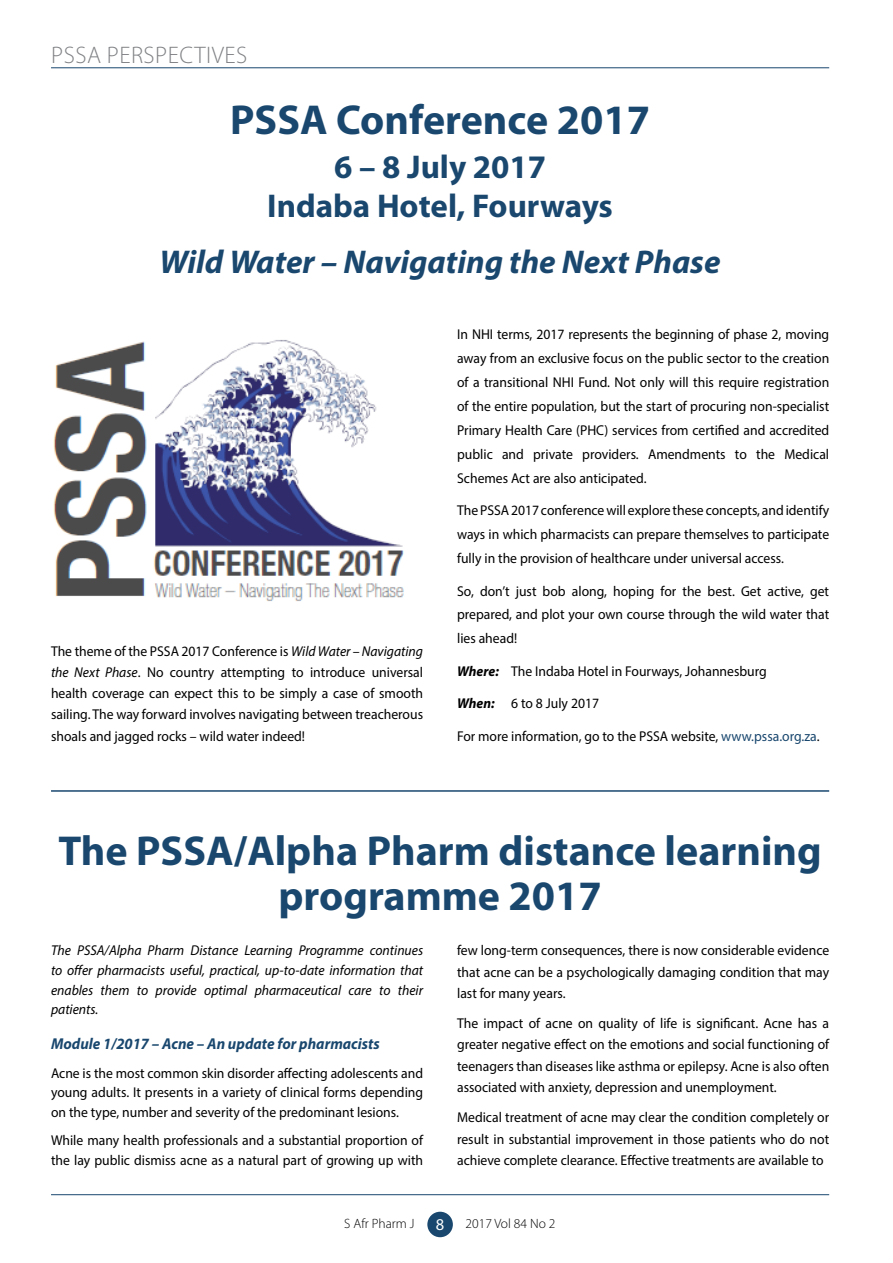
<style>
.page{position:relative;width:893px;height:1263px;background:#fff}
.page>*{position:absolute;margin:0;border:0;box-sizing:border-box;transform-origin:0 0}
.t1{font:700 42px/45.2px "Myriad Pro";color:#19476e;text-align:center}
.t2{font:italic 700 33px "Myriad Pro";color:#19476e}
.t3{font:700 33px/38.7px "Myriad Pro";color:#19476e;text-align:center}
.t4{font:300 24px "Myriad Pro";letter-spacing:.02em;color:#808285}
.t5{font:16.5px "Myriad Pro";color:#fff}
.t6{font:italic 700 15.75px "Myriad Pro";color:#19476e;scale:.96 1}
.t7{font:14.25px/23.9px "Myriad Pro";color:#000;text-align:justify;scale:.96 1}
.t8{font:italic 14.25px/19.6px "Myriad Pro";color:#000;text-align:justify;scale:.96 1}
.t9{font:300 13.5px "Myriad Pro";color:#000}
.s1{font-style:italic}
.s2{font-weight:700;font-style:italic}
.s3{color:#19476e}
</style>
<div class="page">
<hr style="left:51px;top:1194px;width:778px;height:1px;background:#19476e">
<div style="left:427px;top:1212px;width:26px;height:25px;background:#19476e;border-radius:50%"></div>
<hr style="left:51px;top:67px;width:778px;height:1px;background:#19476e">
<img style="left:53px;top:340px;width:351px;height:261px">
<hr style="left:51px;top:790px;width:778px;height:2px;background:#19476e">
<h3 class="t4" style="left:51px;top:41px;width:197px">PSSA PERSPECTIVES</h3>
<h1 class="t1" style="left:230px;top:95px;width:421px">PSSA Conference 2017</h1>
<h2 class="t3" style="left:267px;top:147px;width:347px">6 – 8 July 2017<br>Indaba Hotel, Fourways</h2>
<h2 class="t2" style="left:160px;top:240px;width:562px">Wild Water – Navigating the Next Phase</h2>
<p class="t7" style="left:51px;top:640px;width:389px;line-height:21.1px">The theme of the PSSA 2017 Conference is <span class="s1">Wild Water – Navigating the Next Phase</span>. No country attempting to introduce universal health coverage can expect this to be simply a case of smooth sailing. The way forward involves navigating between treacherous shoals and jagged rocks – wild water indeed!</p>
<p class="t7" style="left:457px;top:322px;width:389px">In NHI terms, 2017 represents the beginning of phase 2, moving away from an exclusive focus on the public sector to the creation of a transitional NHI Fund. Not only will this require registration of the entire population, but the start of procuring non-specialist Primary Health Care (PHC) services from certified and accredited public and private providers. Amendments to the Medical Schemes Act are also anticipated.</p>
<p class="t7" style="left:457px;top:498px;width:389px">The PSSA 2017 conference will explore these concepts, and identify ways in which pharmacists can prepare themselves to participate fully in the provision of healthcare under universal access.</p>
<p class="t7" style="left:457px;top:579px;width:389px">So, don’t just bob along, hoping for the best. Get active, get prepared, and plot your own course through the wild water that lies ahead!</p>
<p class="t7" style="left:457px;top:659px;width:324px"><span class="s2">Where:</span> The Indaba Hotel in Fourways, Johannesburg</p>
<p class="t7" style="left:457px;top:691px;width:149px"><span class="s2">When:</span> 6 to 8 July 2017</p>
<p class="t7" style="left:457px;top:724px;width:379px">For more information, go to the PSSA website, <span class="s3">www.pssa.org.za</span>.</p>
<h1 class="t1" style="left:58px;top:827px;width:765px">The PSSA/Alpha Pharm distance learning programme 2017</h1>
<p class="t8" style="left:51px;top:940px;width:389px">The PSSA/Alpha Pharm Distance Learning Programme continues to offer pharmacists useful, practical, up-to-date information that enables them to provide optimal pharmaceutical care to their patients.</p>
<p class="t6" style="left:51px;top:1034px;width:344px">Module 1/2017 – Acne – An update for pharmacists</p>
<p class="t7" style="left:51px;top:1063px;width:389px;line-height:19.6px">Acne is the most common skin disorder affecting adolescents and young adults. It presents in a variety of clinical forms depending on the type, number and severity of the predominant lesions.</p>
<p class="t7" style="left:51px;top:1130px;width:389px;line-height:19.6px">While many health professionals and a substantial proportion of the lay public dismiss acne as a natural part of growing up with</p>
<p class="t7" style="left:457px;top:939px;width:389px;line-height:21.5px">few long-term consequences, there is now considerable evidence that acne can be a psychologically damaging condition that may last for many years.</p>
<p class="t7" style="left:457px;top:1012px;width:389px;line-height:21.5px">The impact of acne on quality of life is significant. Acne has a greater negative effect on the emotions and social functioning of teenagers than diseases like asthma or epilepsy. Acne is also often associated with anxiety, depression and unemployment.</p>
<p class="t7" style="left:457px;top:1106px;width:389px;line-height:21.5px">Medical treatment of acne may clear the condition completely or result in substantial improvement in those patients who do not achieve complete clearance. Effective treatments are available to</p>
<p class="t9" style="left:344px;top:1215px;width:72px">S Afr Pharm J</p>
<p class="t5" style="left:436px;top:1214px;width:10px">8</p>
<p class="t9" style="left:466px;top:1215px;width:91px">2017 Vol 84 No 2</p>
</div>
